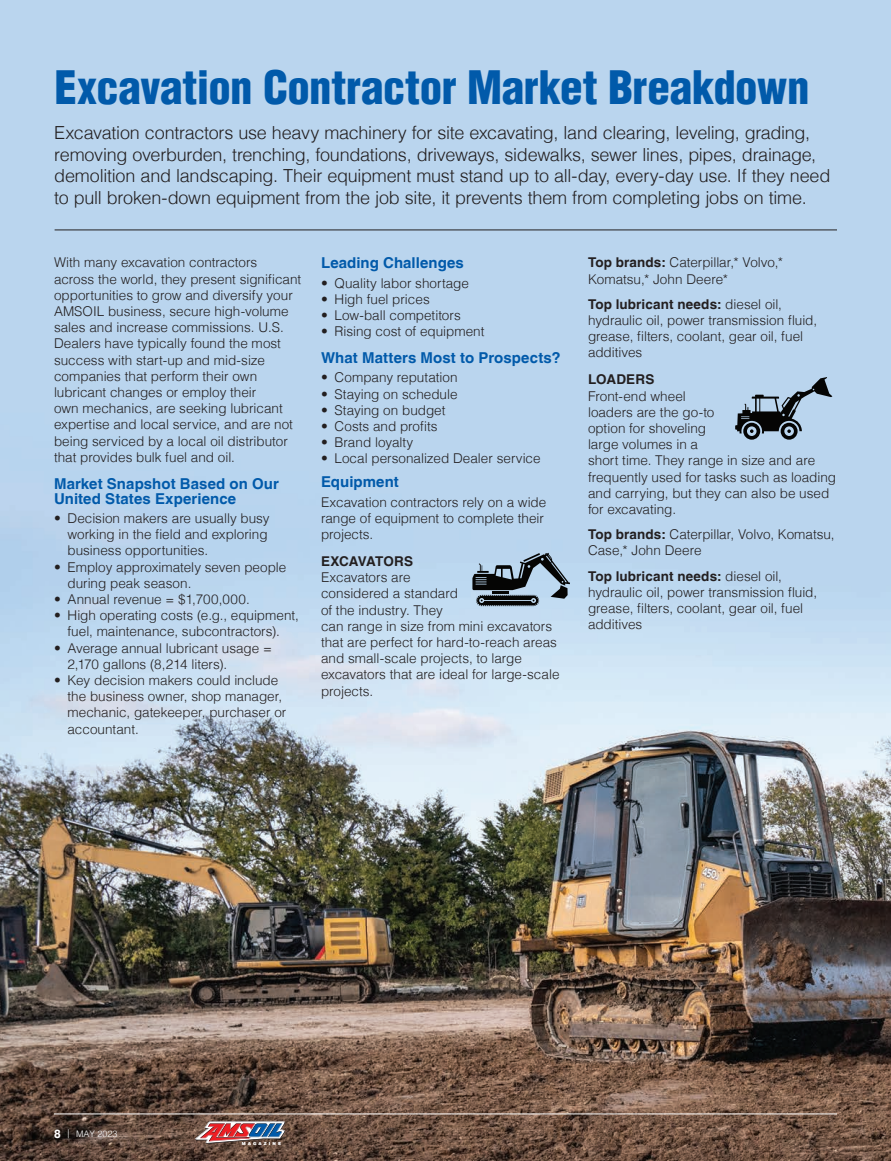
<style>
.page{position:relative;width:891px;height:1161px;background:#fff}
.page>*{position:absolute;margin:0;border:0;box-sizing:border-box;transform-origin:0 0}
.t1{font:900 condensed 45px "Helvetica LT";letter-spacing:-.01em;color:#015aaa}
.GrayType{font:300 18px/21.6px "Helvetica LT";letter-spacing:-.015em;color:#231f20}
.BlueSubhead{font:700 15px/15px "Helvetica LT";letter-spacing:.005em;color:#015aaa}
.t2{font:300 13.5px/16.2px "Helvetica LT";color:#231f20}
.BlueSubhead-2{font:700 13.5px "Helvetica LT";letter-spacing:.005em;color:#231f20}
.t3{font:300 9px "Helvetica LT";color:#fff}
.t4{font:900 4.2px "Helvetica LT";letter-spacing:.5em;color:#fff}
.s1{font-weight:700}
.s2{font-weight:700;font-size:12px}
</style>
<div class="page">
<img style="left:0;top:0;width:891px;height:1161px">
<hr style="left:54px;top:1114px;width:783px;height:1px;background:#fff">
<svg style="left:195px;top:1121px;width:90px;height:23px;background:#996e77"></svg>
<hr style="left:55px;top:230px;width:782px;height:1px;background:#231f20">
<svg style="left:472px;top:553px;width:98px;height:53px;background:#728390"></svg>
<svg style="left:735px;top:377px;width:97px;height:63px;background:#8598aa"></svg>
<p class="t1" style="left:55px;top:59px;width:757px">Excavation Contractor Market Breakdown</p>
<p class="GrayType" style="left:54px;top:122px;width:778px">Excavation contractors use heavy machinery for site excavating, land clearing, leveling, grading, removing overburden, trenching, foundations, driveways, sidewalks, sewer lines, pipes, drainage, demolition and landscaping. Their equipment must stand up to all-day, every-day use. If they need to pull broken-down equipment from the job site, it prevents them from completing jobs on time.</p>
<p class="t2" style="left:54px;top:254px;width:249px">With many excavation contractors<br>across the world, they present significant opportunities to grow and diversify your AMSOIL business, secure high-volume sales and increase commissions. U.S.<br>Dealers have typically found the most success with start-up and mid-size companies that perform their own lubricant changes or employ their<br>own mechanics, are seeking lubricant expertise and local service, and are not being serviced by a local oil distributor that provides bulk fuel and oil.</p>
<p class="BlueSubhead" style="left:54px;top:476px;width:226px">Market Snapshot Based on Our<br>United States Experience</p>
<p class="t2" style="left:68px;top:510px;width:204px;text-indent:-14px">• Decision makers are usually busy working in the field and exploring business opportunities.</p>
<p class="t2" style="left:68px;top:559px;width:220px;text-indent:-14px">• Employ approximately seven people during peak season.</p>
<p class="t2" style="left:54px;top:591px;width:197px">• Annual revenue = $1,700,000.</p>
<p class="t2" style="left:54px;top:607px;width:247px;text-align:center">• High operating costs (e.g., equipment, fuel, maintenance, subcontractors).</p>
<p class="t2" style="left:68px;top:640px;width:206px;text-indent:-14px">• Average annual lubricant usage =<br>2,170 gallons (8,214 liters).</p>
<p class="t2" style="left:68px;top:672px;width:220px;text-indent:-14px">• Key decision makers could include the business owner, shop manager, mechanic, gatekeeper, purchaser or accountant.</p>
<p class="BlueSubhead" style="left:321px;top:255px;width:144px">Leading Challenges</p>
<p class="t2" style="left:321px;top:275px;width:150px">• Quality labor shortage</p>
<p class="t2" style="left:321px;top:291px;width:110px">• High fuel prices</p>
<p class="t2" style="left:321px;top:307px;width:141px">• Low-ball competitors</p>
<p class="t2" style="left:321px;top:323px;width:165px">• Rising cost of equipment</p>
<p class="BlueSubhead" style="left:321px;top:350px;width:241px">What Matters Most to Prospects?</p>
<p class="t2" style="left:321px;top:369px;width:138px">• Company reputation</p>
<p class="t2" style="left:321px;top:386px;width:138px">• Staying on schedule</p>
<p class="t2" style="left:321px;top:402px;width:126px">• Staying on budget</p>
<p class="t2" style="left:321px;top:418px;width:118px">• Costs and profits</p>
<p class="t2" style="left:321px;top:434px;width:94px">• Brand loyalty</p>
<p class="t2" style="left:321px;top:450px;width:221px">• Local personalized Dealer service</p>
<p class="BlueSubhead" style="left:321px;top:474px;width:79px">Equipment</p>
<p class="t2" style="left:321px;top:494px;width:227px">Excavation contractors rely on a wide range of equipment to complete their projects.</p>
<p class="BlueSubhead-2" style="left:321px;top:553px;width:94px">EXCAVATORS</p>
<p class="t2" style="left:321px;top:569px;width:240px">Excavators are<br>considered a standard<br>of the industry. They<br>can range in size from mini excavators that are perfect for hard-to-reach areas and small-scale projects, to large excavators that are ideal for large-scale projects.</p>
<p class="t2" style="left:588px;top:254px;width:197px"><span class="s1">Top brands:</span> Caterpillar,* Volvo,*<br>Komatsu,* John Deere*</p>
<p class="t2" style="left:588px;top:296px;width:231px"><span class="s1">Top lubricant needs:</span> diesel oil, hydraulic oil, power transmission fluid, grease, filters, coolant, gear oil, fuel additives</p>
<p class="BlueSubhead-2" style="left:588px;top:371px;width:68px">LOADERS</p>
<p class="t2" style="left:588px;top:388px;width:250px">Front-end wheel<br>loaders are the go-to<br>option for shoveling<br>large volumes in a<br>short time. They range in size and are frequently used for tasks such as loading and carrying, but they can also be used for excavating.</p>
<p class="t2" style="left:588px;top:526px;width:248px"><span class="s1">Top brands:</span> Caterpillar, Volvo, Komatsu,<br>Case,* John Deere</p>
<p class="t2" style="left:588px;top:567px;width:231px"><span class="s1">Top lubricant needs:</span> diesel oil, hydraulic oil, power transmission fluid, grease, filters, coolant, gear oil, fuel additives</p>
<p class="t3" style="left:54px;top:1128px;width:65px"><span class="s2">8</span> | MAY 2023</p>
<p class="t4" style="left:242px;top:1141px;width:41px">MAGAZINE</p>
</div>
